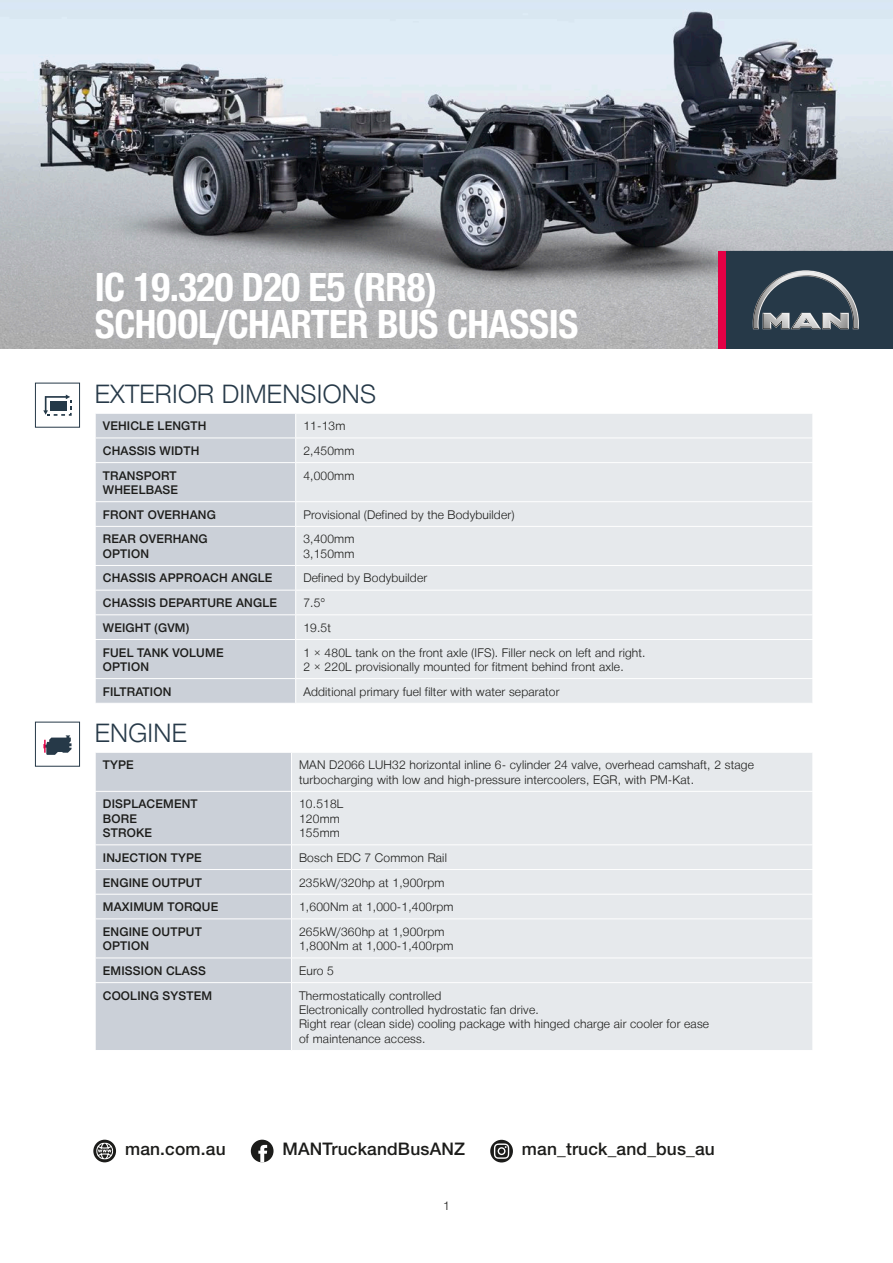
<style>
.page{position:relative;width:893px;height:1263px;background:#fff}
.page>*{position:absolute;margin:0;border:0;box-sizing:border-box;transform-origin:0 0}
.Main_heading{font:700 39px/37.5px "Man Global Condensed";letter-spacing:-.015em;color:#fff}
.Table_section_headin{font:300 25.5px "Man Global";letter-spacing:.01em;color:#263948}
.t1{font:500 17.4px "Helvetica Neue CE";letter-spacing:.01em;color:#1c1c1a}
.Table_text{font:300 12px/14.4px "Man Global";letter-spacing:.015em;color:#1c1c1a}
.Medium_text{font:500 12px/14.4px "Man Global";letter-spacing:.015em;color:#1c1c1a}
</style>
<div class="page">
<div style="left:96px;top:414px;width:199px;height:289px;background:#cbd0d8"></div>
<div style="left:296px;top:414px;width:516px;height:289px;background:#e6e9ec"></div>
<hr style="left:95px;top:639px;width:201px;height:1px;background:#fff">
<hr style="left:95px;top:678px;width:201px;height:1px;background:#fff">
<hr style="left:296px;top:639px;width:517px;height:1px;background:#fff">
<hr style="left:296px;top:678px;width:517px;height:1px;background:#fff">
<hr style="left:95px;top:438px;width:201px;height:1px;background:#fff">
<hr style="left:296px;top:438px;width:517px;height:1px;background:#fff">
<hr style="left:95px;top:462px;width:201px;height:1px;background:#fff">
<hr style="left:296px;top:462px;width:517px;height:1px;background:#fff">
<hr style="left:95px;top:501px;width:201px;height:1px;background:#fff">
<hr style="left:296px;top:501px;width:517px;height:1px;background:#fff">
<hr style="left:95px;top:526px;width:201px;height:1px;background:#fff">
<hr style="left:296px;top:526px;width:517px;height:1px;background:#fff">
<hr style="left:95px;top:565px;width:201px;height:1px;background:#fff">
<hr style="left:296px;top:565px;width:517px;height:1px;background:#fff">
<hr style="left:95px;top:590px;width:201px;height:1px;background:#fff">
<hr style="left:296px;top:590px;width:517px;height:1px;background:#fff">
<hr style="left:95px;top:614px;width:201px;height:1px;background:#fff">
<hr style="left:296px;top:614px;width:517px;height:1px;background:#fff">
<svg style="left:95px;top:414px;width:1px;height:48px"></svg>
<svg style="left:95px;top:502px;width:1px;height:24px"></svg>
<svg style="left:95px;top:566px;width:1px;height:73px"></svg>
<svg style="left:95px;top:679px;width:1px;height:24px"></svg>
<div style="left:96px;top:753px;width:195px;height:297px;background:#cbd0d8"></div>
<div style="left:292px;top:753px;width:520px;height:297px;background:#e6e9ec"></div>
<hr style="left:95px;top:791px;width:196px;height:1px;background:#fff">
<hr style="left:291px;top:791px;width:522px;height:1px;background:#fff">
<hr style="left:95px;top:844px;width:196px;height:1px;background:#fff">
<hr style="left:291px;top:844px;width:522px;height:1px;background:#fff">
<hr style="left:95px;top:869px;width:196px;height:1px;background:#fff">
<hr style="left:291px;top:869px;width:522px;height:1px;background:#fff">
<hr style="left:95px;top:894px;width:196px;height:1px;background:#fff">
<hr style="left:291px;top:894px;width:522px;height:1px;background:#fff">
<hr style="left:95px;top:918px;width:196px;height:1px;background:#fff">
<hr style="left:291px;top:918px;width:522px;height:1px;background:#fff">
<hr style="left:95px;top:957px;width:196px;height:1px;background:#fff">
<hr style="left:291px;top:957px;width:522px;height:1px;background:#fff">
<hr style="left:291px;top:982px;width:522px;height:1px;background:#fff">
<svg style="left:95px;top:845px;width:1px;height:73px"></svg>
<svg style="left:95px;top:958px;width:1px;height:24px"></svg>
<hr style="left:95px;top:982px;width:196px;height:1px;background:#fff">
<svg style="left:43px;top:395px;width:29px;height:21px"></svg>
<div style="left:35px;top:383px;width:45px;height:45px;border:1px solid #263948"></div>
<svg style="left:43px;top:735px;width:29px;height:20px"></svg>
<div style="left:35px;top:722px;width:45px;height:45px;border:1px solid #263948"></div>
<img style="left:0;top:0;width:893px;height:349px">
<div style="left:719px;top:251px;width:7px;height:98px;background:#e40045"></div>
<svg style="left:726px;top:251px;width:167px;height:98px;background:#384956"></svg>
<div style="left:93px;top:1140px;width:23px;height:22px;background:#1c1c1a;border-radius:50%"></div>
<svg style="left:96px;top:1142px;width:17px;height:17px"></svg>
<div style="left:251px;top:1140px;width:23px;height:22px;background:#1c1c1a;border-radius:50%"></div>
<svg style="left:258px;top:1145px;width:9px;height:17px"></svg>
<svg style="left:490px;top:1140px;width:23px;height:22px"></svg>
<svg style="left:494px;top:1143px;width:15px;height:16px"></svg>
<p class="Main_heading" style="left:95px;top:269px;width:485px">IC 19.320 D20 E5 (RR8)<br>SCHOOL/CHARTER BUS CHASSIS</p>
<p class="Table_section_headin" style="left:95px;top:379px;width:283px">EXTERIOR DIMENSIONS</p>
<p class="Medium_text" style="left:103px;top:419px;width:105px">VEHICLE LENGTH</p>
<p class="Table_text" style="left:303px;top:419px;width:44px">11-13m</p>
<p class="Medium_text" style="left:103px;top:444px;width:98px">CHASSIS WIDTH</p>
<p class="Table_text" style="left:303px;top:444px;width:53px">2,450mm</p>
<p class="Medium_text" style="left:103px;top:468px;width:75px">TRANSPORT</p>
<p class="Medium_text" style="left:103px;top:483px;width:77px">WHEELBASE</p>
<p class="Table_text" style="left:303px;top:468px;width:53px">4,000mm</p>
<p class="Medium_text" style="left:103px;top:507px;width:115px">FRONT OVERHANG</p>
<p class="Table_text" style="left:303px;top:507px;width:212px">Provisional (Defined by the Bodybuilder)</p>
<p class="Medium_text" style="left:103px;top:532px;width:106px">REAR OVERHANG<br>OPTION</p>
<p class="Table_text" style="left:303px;top:532px;width:53px">3,400mm</p>
<p class="Table_text" style="left:303px;top:546px;width:53px">3,150mm</p>
<p class="Medium_text" style="left:103px;top:571px;width:171px">CHASSIS APPROACH ANGLE</p>
<p class="Table_text" style="left:303px;top:571px;width:125px">Defined by Bodybuilder</p>
<p class="Medium_text" style="left:103px;top:596px;width:176px">CHASSIS DEPARTURE ANGLE</p>
<p class="Table_text" style="left:303px;top:596px;width:24px">7.5°</p>
<p class="Medium_text" style="left:103px;top:620px;width:88px">WEIGHT (GVM)</p>
<p class="Table_text" style="left:303px;top:620px;width:29px">19.5t</p>
<p class="Medium_text" style="left:103px;top:645px;width:122px">FUEL TANK VOLUME</p>
<p class="Medium_text" style="left:103px;top:660px;width:48px">OPTION</p>
<p class="Table_text" style="left:303px;top:645px;width:344px">1 × 480L tank on the front axle (IFS). Filler neck on left and right.</p>
<p class="Table_text" style="left:303px;top:660px;width:322px">2 × 220L provisionally mounted for fitment behind front axle.</p>
<p class="Medium_text" style="left:103px;top:684px;width:70px">FILTRATION</p>
<p class="Table_text" style="left:303px;top:684px;width:258px">Additional primary fuel filter with water separator</p>
<p class="Table_section_headin" style="left:95px;top:718px;width:93px">ENGINE</p>
<p class="Medium_text" style="left:103px;top:758px;width:32px">TYPE</p>
<p class="Table_text" style="left:299px;top:758px;width:456px">MAN D2066 LUH32 horizontal inline 6- cylinder 24 valve, overhead camshaft, 2 stage turbocharging with low and high-pressure intercoolers, EGR, with PM-Kat.</p>
<p class="Medium_text" style="left:103px;top:797px;width:96px">DISPLACEMENT</p>
<p class="Medium_text" style="left:103px;top:811px;width:36px">BORE</p>
<p class="Medium_text" style="left:103px;top:826px;width:51px">STROKE</p>
<p class="Table_text" style="left:299px;top:797px;width:46px">10.518L</p>
<p class="Table_text" style="left:299px;top:811px;width:42px">120mm</p>
<p class="Table_text" style="left:299px;top:826px;width:42px">155mm</p>
<p class="Medium_text" style="left:103px;top:850px;width:101px">INJECTION TYPE</p>
<p class="Table_text" style="left:299px;top:850px;width:149px">Bosch EDC 7 Common Rail</p>
<p class="Medium_text" style="left:103px;top:875px;width:101px">ENGINE OUTPUT</p>
<p class="Table_text" style="left:299px;top:875px;width:147px">235kW/320hp at 1,900rpm</p>
<p class="Medium_text" style="left:103px;top:900px;width:117px">MAXIMUM TORQUE</p>
<p class="Table_text" style="left:299px;top:900px;width:156px">1,600Nm at 1,000-1,400rpm</p>
<p class="Medium_text" style="left:103px;top:924px;width:101px">ENGINE OUTPUT</p>
<p class="Medium_text" style="left:103px;top:939px;width:48px">OPTION</p>
<p class="Table_text" style="left:299px;top:924px;width:147px">265kW/360hp at 1,900rpm</p>
<p class="Table_text" style="left:299px;top:939px;width:156px">1,800Nm at 1,000-1,400rpm</p>
<p class="Medium_text" style="left:103px;top:964px;width:105px">EMISSION CLASS</p>
<p class="Table_text" style="left:299px;top:964px;width:36px">Euro 5</p>
<p class="Medium_text" style="left:103px;top:988px;width:111px">COOLING SYSTEM</p>
<p class="Table_text" style="left:299px;top:988px;width:144px">Thermostatically controlled</p>
<p class="Table_text" style="left:299px;top:1003px;width:241px">Electronically controlled hydrostatic fan drive.</p>
<p class="Table_text" style="left:299px;top:1017px;width:412px">Right rear (clean side) cooling package with hinged charge air cooler for ease of maintenance access.</p>
<p class="t1" style="left:125px;top:1138px;width:102px">man.com.au</p>
<p class="t1" style="left:283px;top:1138px;width:184px">MANTruckandBusANZ</p>
<p class="t1" style="left:522px;top:1138px;width:194px">man_truck_and_bus_au</p>
<p class="Table_text" style="left:443px;top:1198px;width:8px">1</p>
</div>
